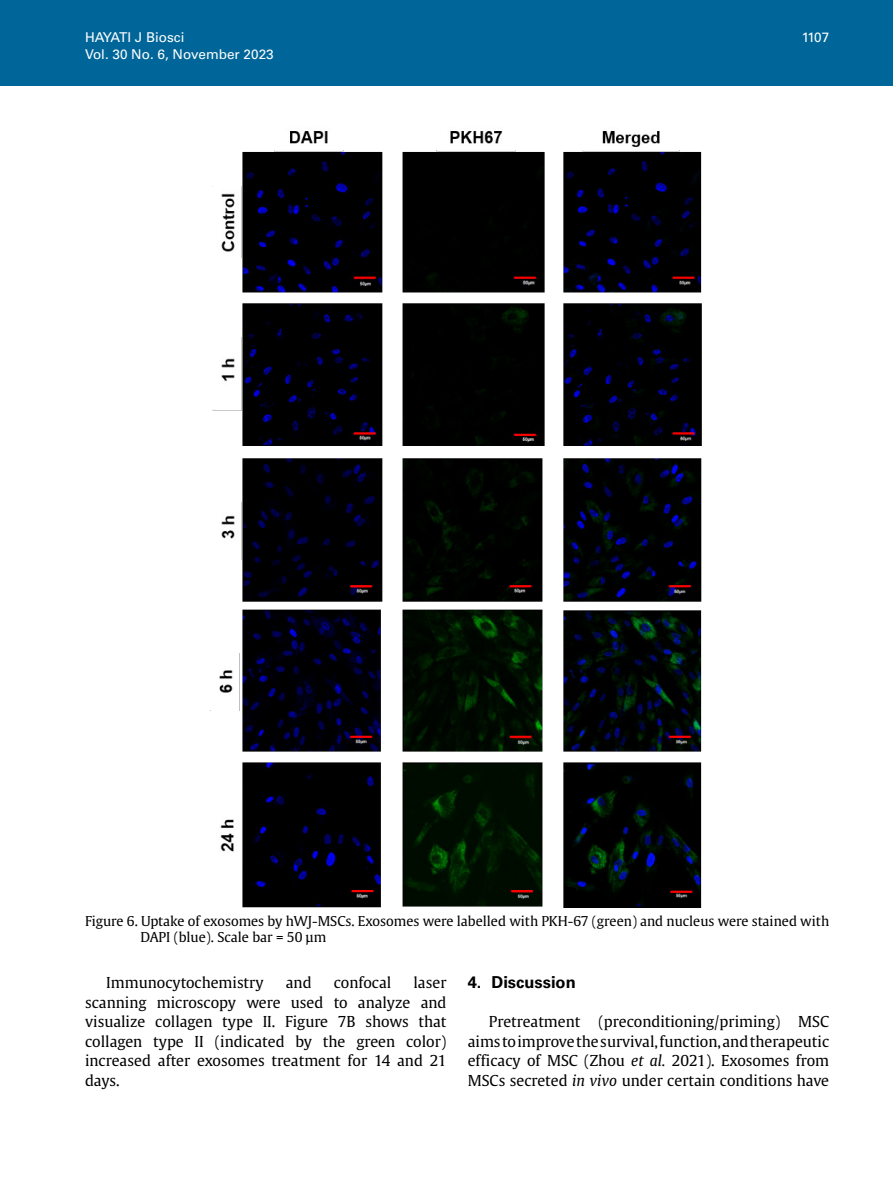
<style>
.page{position:relative;width:893px;height:1191px;background:#fff}
.page>*{position:absolute;margin:0;border:0;box-sizing:border-box;transform-origin:0 0}
.t1{font:700 16.5px "Univers LT Std";color:#000}
.t2{font:15px/19.5px "Gulliver";color:#000;text-align:justify}
.t3{font:13.5px/16.2px "Gulliver";color:#000}
.t4{font:13.5px "Univers LT Std";color:#fff}
.s1{font-style:italic}
</style>
<div class="page">
<img style="left:210px;top:131px;width:492px;height:776px">
<div style="left:183px;top:258px;width:58px;height:17px;background:#fff"></div>
<div style="left:183px;top:169px;width:58px;height:17px;background:#fff"></div>
<div style="left:183px;top:320px;width:58px;height:17px;background:#fff"></div>
<div style="left:183px;top:560px;width:58px;height:17px;background:#fff"></div>
<div style="left:183px;top:635px;width:58px;height:17px;background:#fff"></div>
<div style="left:183px;top:484px;width:58px;height:17px;background:#fff"></div>
<div style="left:183px;top:711px;width:58px;height:17px;background:#fff"></div>
<div style="left:183px;top:781px;width:58px;height:17px;background:#fff"></div>
<div style="left:183px;top:869px;width:58px;height:17px;background:#fff"></div>
<div style="left:204px;top:798px;width:13px;height:71px;background:#fff"></div>
<div style="left:204px;top:497px;width:13px;height:71px;background:#fff"></div>
<div style="left:204px;top:638px;width:13px;height:71px;background:#fff"></div>
<div style="left:204px;top:338px;width:13px;height:71px;background:#fff"></div>
<div style="left:204px;top:187px;width:13px;height:71px;background:#fff"></div>
<div style="left:259px;top:124px;width:20px;height:26px;background:#fff"></div>
<div style="left:341px;top:124px;width:20px;height:26px;background:#fff"></div>
<div style="left:426px;top:124px;width:20px;height:26px;background:#fff"></div>
<div style="left:503px;top:124px;width:20px;height:26px;background:#fff"></div>
<div style="left:580px;top:124px;width:20px;height:26px;background:#fff"></div>
<div style="left:663px;top:124px;width:20px;height:26px;background:#fff"></div>
<div style="left:0;top:0;width:893px;height:85px;background:#069"></div>
<p class="t4" style="left:85px;top:30px;width:101px">HAYATI J Biosci</p>
<p class="t4" style="left:802px;top:30px;width:29px">1107</p>
<p class="t4" style="left:85px;top:46px;width:190px">Vol. 30 No. 6, November 2023</p>
<p class="t3" style="left:141px;top:912px;width:690px;text-indent:-55px">Figure 6. Uptake of exosomes by hWJ-MSCs. Exosomes were labelled with PKH-67 (green) and nucleus were stained with<br>DAPI (blue). Scale bar = 50 µm</p>
<p class="t2" style="left:106px;top:973px;width:159px">Immunocytochemistry</p>
<p class="t2" style="left:286px;top:973px;width:27px">and</p>
<p class="t2" style="left:334px;top:973px;width:59px">confocal</p>
<p class="t2" style="left:85px;top:973px;width:363px;text-indent:328px">laser scanning microscopy were used to analyze and visualize collagen type II. Figure 7B shows that collagen type II (indicated by the green color) increased after exosomes treatment for 14 and 21 days.</p>
<p class="t1" style="left:468px;top:973px;width:109px">4. Discussion</p>
<p class="t2" style="left:468px;top:1012px;width:363px;text-indent:21px">Pretreatment (preconditioning/priming) MSC aims to improve the survival, function, and therapeutic efficacy of MSC (Zhou <span class="s1">et al.</span> 2021). Exosomes from MSCs secreted <span class="s1">in vivo</span> under certain conditions have</p>
</div>
